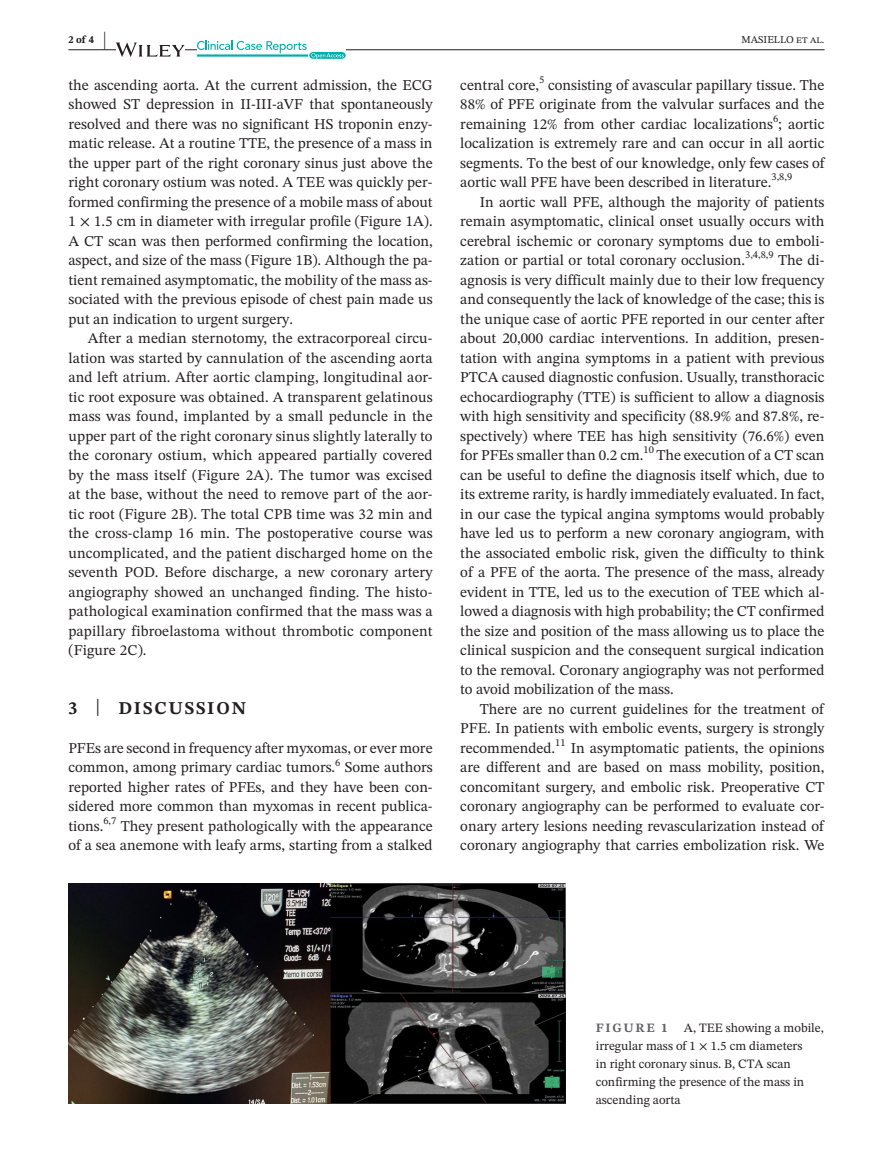
<style>
.page{position:relative;width:893px;height:1174px;background:#fff}
.page>*{position:absolute;margin:0;border:0;box-sizing:border-box;transform-origin:0 0}
.t1{font:700 18px "STIX Two Text";letter-spacing:.1em;color:#231f20}
.t2{font:15px/19.5px "STIX Two Text";color:#231f20;text-align:justify}
.t3{font:12.75px/18px "STIX Two Text";color:#231f20}
.t4{font:700 12.75px "STIX Two Text";letter-spacing:.14em;color:#636366}
.t5{font:10.5px "STIX Two Text";color:#231f20}
.t6{font:700 10.5px "STIX Two Text";color:#231f20}
.s1{font-size:21px}
.s2{font-weight:400;font-size:23.7px}
</style>
<div class="page">
<hr style="left:68px;top:49px;width:756px;height:1px;background:#231f20">
<svg style="left:116px;top:43px;width:69px;height:14px"></svg>
<svg style="left:197px;top:41px;width:149px;height:18px"></svg>
<img style="left:68px;top:883px;width:498px;height:221px">
<p class="t6" style="left:68px;top:32px;width:39px">2 of 4 <span class="s1">|</span></p>
<p class="t5" style="left:741px;top:32px;width:85px">MASIELLO et al.</p>
<p class="t2" style="left:68px;top:75px;width:366px">the ascending aorta. At the current admission, the ECG showed ST depression in II-III-aVF that spontaneously resolved and there was no significant HS troponin enzy&shy;matic release. At a routine TTE, the presence of a mass in the upper part of the right coronary sinus just above the right coronary ostium was noted. A TEE was quickly per&shy;formed confirming the presence of a mobile mass of about 1 × 1.5 cm in diameter with irregular profile (Figure 1A).<br>A CT scan was then performed confirming the location, aspect, and size of the mass (Figure 1B). Although the pa&shy;tient remained asymptomatic, the mobility of the mass as&shy;sociated with the previous episode of chest pain made us put an indication to urgent surgery.</p>
<p class="t2" style="left:68px;top:328px;width:366px;text-indent:20px">After a median sternotomy, the extracorporeal circu&shy;lation was started by cannulation of the ascending aorta and left atrium. After aortic clamping, longitudinal aor&shy;tic root exposure was obtained. A transparent gelatinous mass was found, implanted by a small peduncle in the upper part of the right coronary sinus slightly laterally to the coronary ostium, which appeared partially covered by the mass itself (Figure 2A). The tumor was excised at the base, without the need to remove part of the aor&shy;tic root (Figure 2B). The total CPB time was 32 min and the cross-clamp 16 min. The postoperative course was uncomplicated, and the patient discharged home on the seventh POD. Before discharge, a new coronary artery angiography showed an unchanged finding. The histo&shy;pathological examination confirmed that the mass was a papillary fibroelastoma without thrombotic component (Figure 2C).</p>
<p class="t2" style="left:460px;top:75px;width:366px">central core,<sup>5</sup> consisting of avascular papillary tissue. The 88% of PFE originate from the valvular surfaces and the remaining 12% from other cardiac localizations ; aortic</p>
<p class="t5" style="left:773px;top:111px;width:7px">6</p>
<p class="t2" style="left:460px;top:133px;width:366px">localization is extremely rare and can occur in all aortic segments. To the best of our knowledge, only few cases of aortic wall PFE have been described in literature.</p>
<p class="t5" style="left:771px;top:169px;width:22px">3,8,9</p>
<p class="t2" style="left:460px;top:192px;width:366px;text-indent:20px">In aortic wall PFE, although the majority of patients remain asymptomatic, clinical onset usually occurs with cerebral ischemic or coronary symptoms due to emboli&shy;zation or partial or total coronary occlusion.</p>
<p class="t5" style="left:745px;top:247px;width:30px">3,4,8,9</p>
<p class="t2" style="left:460px;top:250px;width:366px;text-indent:318px">The di&shy;agnosis is very difficult mainly due to their low frequency and consequently the lack of knowledge of the case; this is the unique case of aortic PFE reported in our center after about 20,000 cardiac interventions. In addition, presen&shy;tation with angina symptoms in a patient with previous PTCA caused diagnostic confusion. Usually, transthoracic echocardiography (TTE) is sufficient to allow a diagnosis with high sensitivity and specificity (88.9% and 87.8%, re&shy;spectively) where TEE has high sensitivity (76.6%) even for PFEs smaller than 0.2 cm.</p>
<p class="t5" style="left:643px;top:442px;width:12px">10</p>
<p class="t2" style="left:460px;top:445px;width:366px;text-indent:196px">The execution of a CT scan can be useful to define the diagnosis itself which, due to its extreme rarity, is hardly immediately evaluated. In fact, in our case the typical angina symptoms would probably have led us to perform a new coronary angiogram, with the associated embolic risk, given the difficulty to think of a PFE of the aorta. The presence of the mass, already evident in TTE, led us to the execution of TEE which al&shy;lowed a diagnosis with high probability; the CT confirmed the size and position of the mass allowing us to place the clinical suspicion and the consequent surgical indication to the removal. Coronary angiography was not performed to avoid mobilization of the mass.</p>
<p class="t2" style="left:460px;top:699px;width:366px;text-indent:20px">There are no current guidelines for the treatment of PFE. In patients with embolic events, surgery is strongly recommended.</p>
<p class="t1" style="left:68px;top:695px;width:179px">3 <span class="s2">|</span> DISCUSSION</p>
<p class="t2" style="left:68px;top:738px;width:366px">PFEs are second in frequency after myxomas, or ever more common, among primary cardiac tumors.</p>
<p class="t5" style="left:555px;top:735px;width:12px">11</p>
<p class="t2" style="left:460px;top:738px;width:366px;text-indent:110px">In asymptomatic patients, the opinions are different and are based on mass mobility, position, concomitant surgery, and embolic risk. Preoperative CT coronary angiography can be performed to evaluate cor&shy;onary artery lesions needing revascularization instead of coronary angiography that carries embolization risk. We</p>
<p class="t5" style="left:335px;top:754px;width:7px">6</p>
<p class="t2" style="left:68px;top:757px;width:366px;text-indent:276px">Some authors reported higher rates of PFEs, and they have been con&shy;sidered more common than myxomas in recent publica&shy;tions.</p>
<p class="t5" style="left:103px;top:813px;width:14px">6,7</p>
<p class="t2" style="left:68px;top:816px;width:366px;text-align:right">They present pathologically with the appearance<br>of a sea anemone with leafy arms, starting from a stalked</p>
<p class="t3" style="left:596px;top:1018px;width:230px;text-indent:88px">A, TEE showing a mobile, irregular mass of 1 × 1.5 cm diameters<br>in right coronary sinus. B, CTA scan confirming the presence of the mass in ascending aorta</p>
<p class="t4" style="left:596px;top:1018px;width:73px">FIGURE 1</p>
</div>
